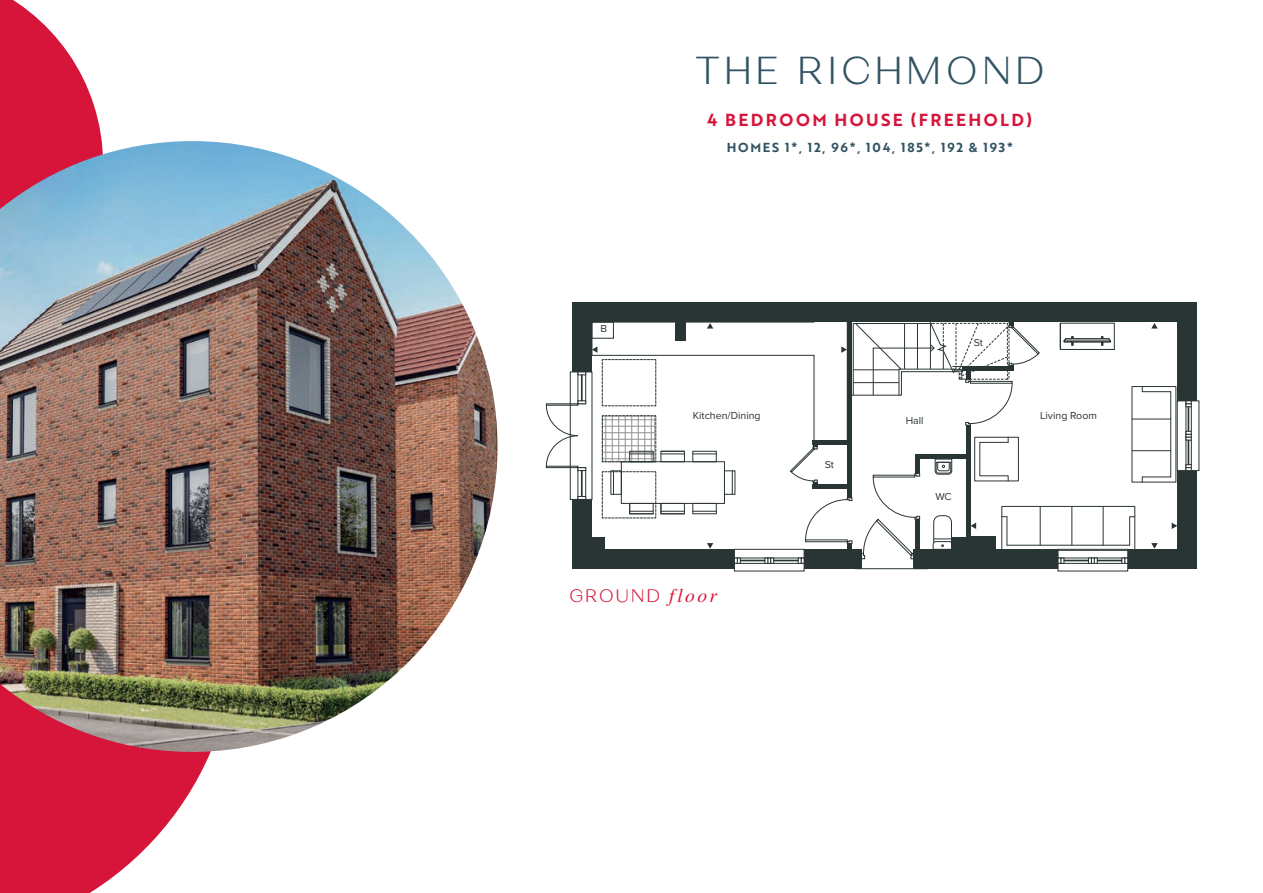
<style>
.page{position:relative;width:1263px;height:893px;background:#fff}
.page>*{position:absolute;margin:0;border:0;box-sizing:border-box;transform-origin:0 0}
.t1{font:300 39px "Eymen Pro";letter-spacing:.13em;color:#315362}
.t2{font:300 18.15px "Eymen Pro";letter-spacing:.13em;color:#d71439}
.t3{font:16.95px "Brother 1816 Bold";letter-spacing:.14em;color:#d71439}
.t4{font:12.75px "Brother 1816 Bold";letter-spacing:.14em;color:#315362}
.t5{font:10.5px "Proxima Nova";color:#293534}
.s1{font-family:"STIX General";font-weight:400;font-style:italic;font-size:19.5px}
</style>
<div class="page">
<div style="left:1128px;top:549px;width:68px;height:20px;background:#293534"></div>
<div style="left:914px;top:549px;width:144px;height:20px;background:#293534"></div>
<div style="left:804px;top:549px;width:57px;height:20px;background:#293534"></div>
<div style="left:573px;top:549px;width:161px;height:20px;background:#293534"></div>
<div style="left:573px;top:303px;width:623px;height:19px;background:#293534"></div>
<div style="left:573px;top:499px;width:19px;height:69px;background:#293534"></div>
<div style="left:573px;top:303px;width:19px;height:69px;background:#293534"></div>
<div style="left:1177px;top:471px;width:19px;height:97px;background:#293534"></div>
<div style="left:1177px;top:303px;width:19px;height:98px;background:#293534"></div>
<hr style="left:855px;top:568px;width:73px;height:1px;background:#293534">
<svg style="left:546px;top:372px;width:40px;height:127px"></svg>
<svg style="left:734px;top:563px;width:70px;height:8px"></svg>
<svg style="left:1060px;top:563px;width:66px;height:1px"></svg>
<svg style="left:1185px;top:403px;width:7px;height:66px"></svg>
<div style="left:1177px;top:401px;width:22px;height:70px;border:1px solid #293534"></div>
<svg style="left:1186px;top:401px;width:5px;height:70px"></svg>
<hr style="left:1132px;top:419px;width:39px;height:1px;background:#293534">
<hr style="left:1132px;top:450px;width:39px;height:1px;background:#293534">
<svg style="left:1142px;top:386px;width:29px;height:96px"></svg>
<svg style="left:592px;top:322px;width:543px;height:241px"></svg>
<svg style="left:1172px;top:523px;width:5px;height:6px"></svg>
<svg style="left:1151px;top:543px;width:7px;height:6px"></svg>
<svg style="left:1151px;top:323px;width:7px;height:6px"></svg>
<svg style="left:0;top:0;width:211px;height:893px;fill:#d71439"></svg>
<img style="left:0;top:141px;width:497px;height:611px">
<h1 class="t1" style="left:695px;top:45px;width:351px">THE RICHMOND</h1>
<h3 class="t3" style="left:707px;top:107px;width:327px">4 BEDROOM HOUSE (FREEHOLD)</h3>
<p class="t5" style="left:600px;top:321px;width:8px">B</p>
<p class="t4" style="left:727px;top:138px;width:288px">HOMES 1*, 12, 96*, 104, 185*, 192 &amp; 193*</p>
<p class="t5" style="left:974px;top:334px;width:11px">St</p>
<p class="t5" style="left:693px;top:408px;width:69px">Kitchen/Dining</p>
<p class="t5" style="left:1040px;top:408px;width:58px">Living Room</p>
<p class="t5" style="left:906px;top:412px;width:19px">Hall</p>
<p class="t5" style="left:825px;top:456px;width:11px">St</p>
<p class="t5" style="left:935px;top:488px;width:18px">WC</p>
<h2 class="t2" style="left:569px;top:584px;width:149px">GROUND <span class="s1">floor</span></h2>
</div>
